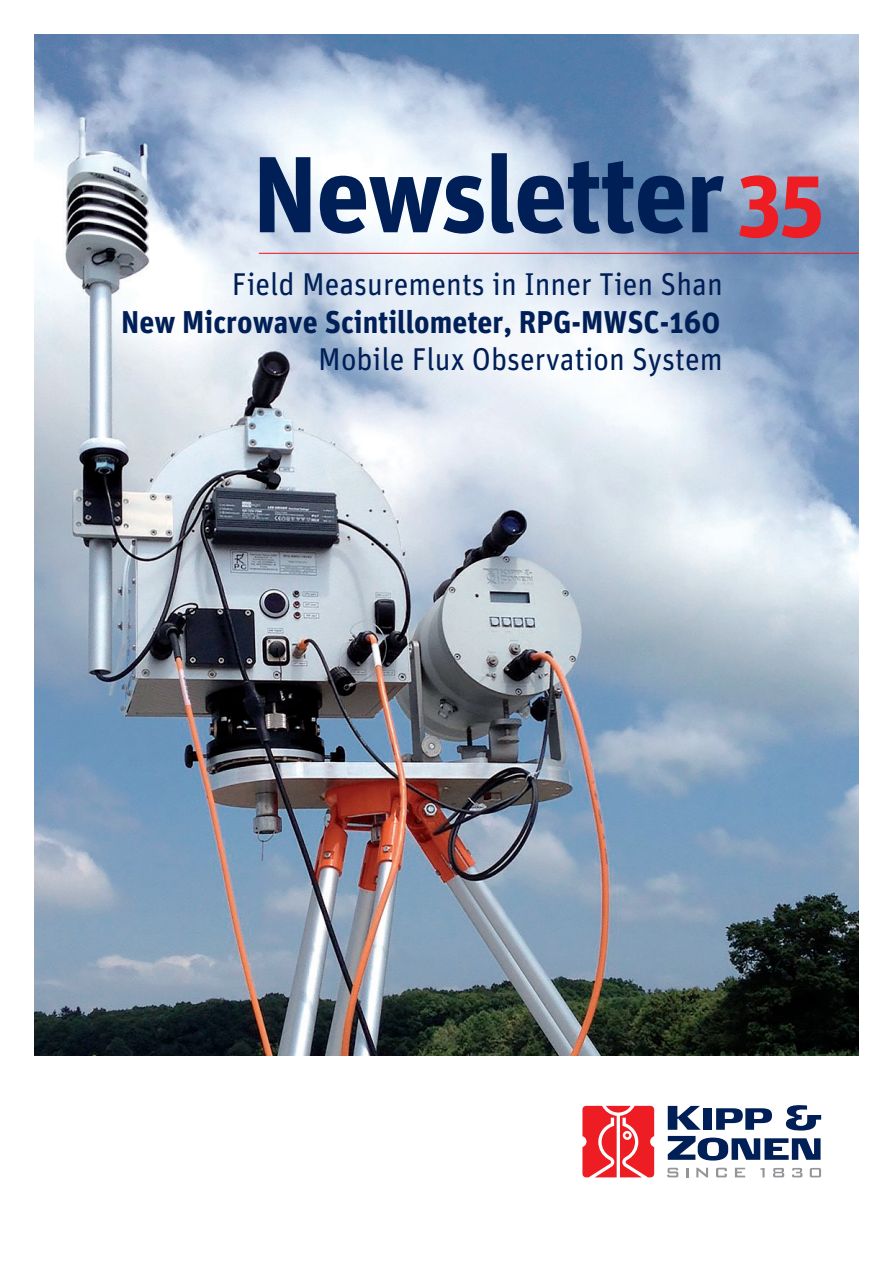
<style>
.page{position:relative;width:893px;height:1263px;background:#fff}
.page>*{position:absolute;margin:0;border:0;box-sizing:border-box;transform-origin:0 0}
.t1{font:700 108px "Unit Pro";letter-spacing:-.02em;color:#001f56}
.t2{font:700 87px "Unit Pro";color:#ee1d23}
.t3{font:31.5px "Unit Pro";color:#001f56;scale:.95 1}
.t4{font:700 31.5px "Unit Pro";color:#001f56;scale:.95 1}
</style>
<div class="page">
<img style="left:34px;top:35px;width:825px;height:1021px">
<svg style="left:667px;top:1168px;width:11px;height:9px"></svg>
<svg style="left:686px;top:1168px;width:2px;height:9px"></svg>
<svg style="left:696px;top:1168px;width:12px;height:9px"></svg>
<svg style="left:716px;top:1168px;width:11px;height:9px"></svg>
<svg style="left:735px;top:1168px;width:10px;height:9px"></svg>
<svg style="left:760px;top:1168px;width:5px;height:9px"></svg>
<svg style="left:773px;top:1168px;width:11px;height:9px"></svg>
<svg style="left:792px;top:1168px;width:10px;height:9px"></svg>
<svg style="left:810px;top:1168px;width:11px;height:9px"></svg>
<svg style="left:668px;top:1106px;width:33px;height:24px"></svg>
<div style="left:703px;top:1108px;width:9px;height:22px;background:#001f56"></div>
<svg style="left:716px;top:1108px;width:56px;height:22px"></svg>
<svg style="left:786px;top:1105px;width:35px;height:25px"></svg>
<svg style="left:668px;top:1136px;width:152px;height:24px"></svg>
<svg style="left:582px;top:1106px;width:72px;height:71px;background:#f1494d"></svg>
<hr style="left:259px;top:253px;width:600px;height:1px;background:#ee1d23">
<img style="left:57px;top:204px;width:730px;height:238px">
<h1 class="t1" style="left:252px;top:124px;width:474px">Newsletter</h1>
<p class="t3" style="left:232px;top:264px;width:518px">Field Measurements in Inner Tien Shan</p>
<p class="t4" style="left:121px;top:301px;width:632px">New Microwave Scintillometer, RPG-MWSC-160</p>
<p class="t3" style="left:318px;top:339px;width:427px">Mobile Flux Observation System</p>
<h2 class="t2" style="left:737px;top:145px;width:90px">35</h2>
</div>
